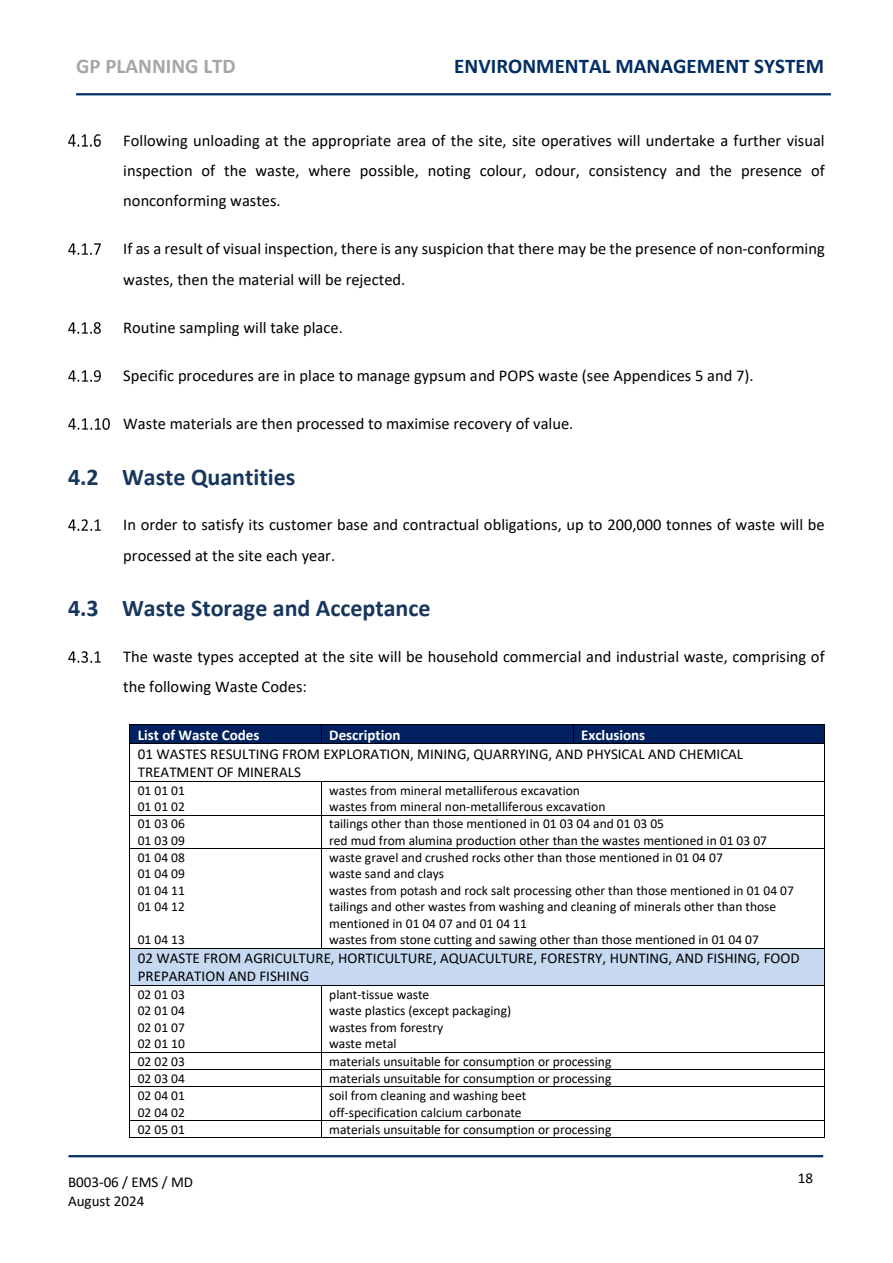
<style>
.page{position:relative;width:893px;height:1263px;background:#fff}
.page>*{position:absolute;margin:0;border:0;box-sizing:border-box;transform-origin:0 0}
.t1{font:700 24px "Calibri";color:#17365d}
.t2{font:700 21px "Calibri";color:#002d62}
.t3{font:700 21px "Calibri";color:#a6a6a6}
.t4{font:16.5px/30.3px "Calibri";color:#000}
.t5{font:15px/18.3px "Calibri";color:#000}
.t6{font:700 15px "Calibri";color:#fff}
.t7{font:13.5px/16.5px "Calibri";color:#000}
</style>
<div class="page">
<hr style="left:76px;top:93px;width:755px;height:2px;background:#002d62">
<hr style="left:68px;top:1155px;width:755px;height:2px;background:#002d62">
<img style="left:68px;top:135px;width:33px;height:11px">
<img style="left:68px;top:244px;width:33px;height:11px">
<img style="left:68px;top:322px;width:33px;height:11px">
<img style="left:68px;top:370px;width:33px;height:11px">
<img style="left:68px;top:418px;width:41px;height:12px">
<img style="left:68px;top:520px;width:33px;height:11px">
<img style="left:68px;top:651px;width:33px;height:11px">
<div style="left:130px;top:725px;width:191px;height:18px;background:#002060"></div>
<div style="left:322px;top:725px;width:251px;height:18px;background:#002060"></div>
<div style="left:573px;top:725px;width:251px;height:18px;background:#002060"></div>
<hr style="left:130px;top:724px;width:191px;height:1px;background:#000">
<hr style="left:322px;top:724px;width:251px;height:1px;background:#000">
<hr style="left:573px;top:724px;width:251px;height:1px;background:#000">
<svg style="left:129px;top:724px;width:1px;height:20px"></svg>
<hr style="left:130px;top:743px;width:191px;height:1px;background:#000">
<svg style="left:321px;top:724px;width:1px;height:20px"></svg>
<hr style="left:322px;top:743px;width:251px;height:1px;background:#000">
<svg style="left:573px;top:725px;width:1px;height:18px"></svg>
<hr style="left:573px;top:743px;width:251px;height:1px;background:#000">
<svg style="left:824px;top:724px;width:1px;height:20px"></svg>
<hr style="left:129px;top:744px;width:1px;height:37px;background:#000">
<hr style="left:824px;top:744px;width:1px;height:37px;background:#000">
<hr style="left:130px;top:781px;width:191px;height:1px;background:#000">
<hr style="left:322px;top:781px;width:502px;height:1px;background:#000">
<hr style="left:129px;top:782px;width:1px;height:33px;background:#000">
<hr style="left:321px;top:782px;width:1px;height:33px;background:#000">
<hr style="left:824px;top:782px;width:1px;height:33px;background:#000">
<hr style="left:130px;top:815px;width:191px;height:1px;background:#000">
<hr style="left:322px;top:815px;width:502px;height:1px;background:#000">
<hr style="left:129px;top:815px;width:1px;height:33px;background:#000">
<hr style="left:321px;top:815px;width:1px;height:33px;background:#000">
<hr style="left:824px;top:815px;width:1px;height:33px;background:#000">
<hr style="left:130px;top:848px;width:191px;height:1px;background:#000">
<hr style="left:322px;top:848px;width:502px;height:1px;background:#000">
<hr style="left:129px;top:849px;width:1px;height:99px;background:#000">
<hr style="left:321px;top:849px;width:1px;height:99px;background:#000">
<hr style="left:824px;top:849px;width:1px;height:99px;background:#000">
<div style="left:130px;top:949px;width:694px;height:36px;background:#c6d9f1"></div>
<hr style="left:130px;top:948px;width:191px;height:1px;background:#000">
<hr style="left:322px;top:948px;width:502px;height:1px;background:#000">
<hr style="left:129px;top:949px;width:1px;height:36px;background:#000">
<hr style="left:824px;top:949px;width:1px;height:36px;background:#000">
<hr style="left:130px;top:985px;width:191px;height:1px;background:#000">
<hr style="left:322px;top:985px;width:502px;height:1px;background:#000">
<hr style="left:129px;top:986px;width:1px;height:66px;background:#000">
<hr style="left:321px;top:986px;width:1px;height:66px;background:#000">
<hr style="left:824px;top:986px;width:1px;height:66px;background:#000">
<hr style="left:130px;top:1052px;width:191px;height:1px;background:#000">
<hr style="left:322px;top:1052px;width:502px;height:1px;background:#000">
<hr style="left:130px;top:1069px;width:191px;height:1px;background:#000">
<hr style="left:322px;top:1069px;width:502px;height:1px;background:#000">
<svg style="left:129px;top:1052px;width:1px;height:35px"></svg>
<hr style="left:130px;top:1086px;width:191px;height:1px;background:#000">
<svg style="left:321px;top:1052px;width:1px;height:35px"></svg>
<hr style="left:322px;top:1086px;width:502px;height:1px;background:#000">
<svg style="left:824px;top:1052px;width:1px;height:35px"></svg>
<hr style="left:129px;top:1087px;width:1px;height:33px;background:#000">
<hr style="left:321px;top:1087px;width:1px;height:33px;background:#000">
<hr style="left:824px;top:1087px;width:1px;height:33px;background:#000">
<hr style="left:130px;top:1120px;width:191px;height:1px;background:#000">
<hr style="left:322px;top:1120px;width:502px;height:1px;background:#000">
<svg style="left:129px;top:1120px;width:1px;height:18px"></svg>
<hr style="left:130px;top:1137px;width:191px;height:1px;background:#000">
<svg style="left:321px;top:1120px;width:1px;height:18px"></svg>
<hr style="left:322px;top:1137px;width:502px;height:1px;background:#000">
<svg style="left:824px;top:1120px;width:1px;height:18px"></svg>
<h2 class="t3" style="left:76px;top:51px;width:161px">GP PLANNING LTD</h2>
<h2 class="t2" style="left:454px;top:51px;width:371px">ENVIRONMENTAL MANAGEMENT SYSTEM</h2>
<p class="t4" style="left:123px;top:125px;width:703px;text-align:justify">Following unloading at the appropriate area of the site, site operatives will undertake a further visual inspection of the waste, where possible, noting colour, odour, consistency and the presence of nonconforming wastes.</p>
<p class="t4" style="left:123px;top:233px;width:703px">If as a result of visual inspection, there is any suspicion that there may be the presence of non-conforming wastes, then the material will be rejected.</p>
<p class="t4" style="left:123px;top:312px;width:221px">Routine sampling will take place.</p>
<p class="t4" style="left:123px;top:360px;width:632px">Specific procedures are in place to manage gypsum and POPS waste (see Appendices 5 and 7).</p>
<p class="t4" style="left:123px;top:408px;width:452px">Waste materials are then processed to maximise recovery of value.</p>
<h2 class="t1" style="left:68px;top:460px;width:229px">4.2 Waste Quantities</h2>
<p class="t4" style="left:123px;top:509px;width:703px">In order to satisfy its customer base and contractual obligations, up to 200,000 tonnes of waste will be processed at the site each year.</p>
<h2 class="t1" style="left:68px;top:591px;width:364px">4.3 Waste Storage and Acceptance</h2>
<p class="t4" style="left:123px;top:641px;width:703px">The waste types accepted at the site will be household commercial and industrial waste, comprising of the following Waste Codes:</p>
<p class="t6" style="left:138px;top:724px;width:123px">List of Waste Codes</p>
<p class="t6" style="left:329px;top:724px;width:73px">Description</p>
<p class="t6" style="left:581px;top:724px;width:66px">Exclusions</p>
<p class="t5" style="left:138px;top:744px;width:607px">01 WASTES RESULTING FROM EXPLORATION, MINING, QUARRYING, AND PHYSICAL AND CHEMICAL<br>TREATMENT OF MINERALS</p>
<p class="t7" style="left:138px;top:781px;width:49px">01 01 01</p>
<p class="t7" style="left:138px;top:798px;width:49px">01 01 02</p>
<p class="t7" style="left:329px;top:781px;width:252px">wastes from mineral metalliferous excavation</p>
<p class="t7" style="left:329px;top:798px;width:278px">wastes from mineral non-metalliferous excavation</p>
<p class="t7" style="left:138px;top:815px;width:49px">01 03 06</p>
<p class="t7" style="left:138px;top:832px;width:49px">01 03 09</p>
<p class="t7" style="left:329px;top:815px;width:336px">tailings other than those mentioned in 01 03 04 and 01 03 05</p>
<p class="t7" style="left:329px;top:832px;width:439px">red mud from alumina production other than the wastes mentioned in 01 03 07</p>
<p class="t7" style="left:329px;top:849px;width:395px">waste gravel and crushed rocks other than those mentioned in 01 04 07</p>
<p class="t7" style="left:329px;top:865px;width:116px">waste sand and clays</p>
<p class="t7" style="left:329px;top:882px;width:466px">wastes from potash and rock salt processing other than those mentioned in 01 04 07</p>
<p class="t7" style="left:329px;top:898px;width:449px">tailings and other wastes from washing and cleaning of minerals other than those mentioned in 01 04 07 and 01 04 11</p>
<p class="t7" style="left:329px;top:931px;width:431px">wastes from stone cutting and sawing other than those mentioned in 01 04 07</p>
<p class="t5" style="left:138px;top:948px;width:663px">02 WASTE FROM AGRICULTURE, HORTICULTURE, AQUACULTURE, FORESTRY, HUNTING, AND FISHING, FOOD<br>PREPARATION AND FISHING</p>
<p class="t7" style="left:138px;top:986px;width:49px">02 01 03</p>
<p class="t7" style="left:138px;top:1002px;width:49px">02 01 04</p>
<p class="t7" style="left:138px;top:1019px;width:49px">02 01 07</p>
<p class="t7" style="left:138px;top:1035px;width:49px">02 01 10</p>
<p class="t7" style="left:138px;top:849px;width:49px">01 04 08</p>
<p class="t7" style="left:138px;top:865px;width:49px">01 04 09</p>
<p class="t7" style="left:138px;top:882px;width:49px">01 04 11</p>
<p class="t7" style="left:138px;top:898px;width:49px">01 04 12</p>
<p class="t7" style="left:138px;top:931px;width:49px">01 04 13</p>
<p class="t7" style="left:329px;top:986px;width:102px">plant-tissue waste</p>
<p class="t7" style="left:329px;top:1002px;width:183px">waste plastics (except packaging)</p>
<p class="t7" style="left:329px;top:1019px;width:116px">wastes from forestry</p>
<p class="t7" style="left:329px;top:1035px;width:69px">waste metal</p>
<p class="t7" style="left:138px;top:1053px;width:49px">02 02 03</p>
<p class="t7" style="left:329px;top:1053px;width:284px">materials unsuitable for consumption or processing</p>
<p class="t7" style="left:138px;top:1070px;width:49px">02 03 04</p>
<p class="t7" style="left:329px;top:1070px;width:284px">materials unsuitable for consumption or processing</p>
<p class="t7" style="left:138px;top:1087px;width:49px">02 04 01</p>
<p class="t7" style="left:138px;top:1103px;width:49px">02 04 02</p>
<p class="t7" style="left:329px;top:1087px;width:199px">soil from cleaning and washing beet</p>
<p class="t7" style="left:329px;top:1103px;width:194px">off-specification calcium carbonate</p>
<p class="t7" style="left:138px;top:1121px;width:49px">02 05 01</p>
<p class="t7" style="left:329px;top:1121px;width:284px">materials unsuitable for consumption or processing</p>
<p class="t5" style="left:68px;top:1173px;width:127px">B003-06 / EMS / MD<br>August 2024</p>
<p class="t5" style="left:798px;top:1168px;width:17px">18</p>
</div>
